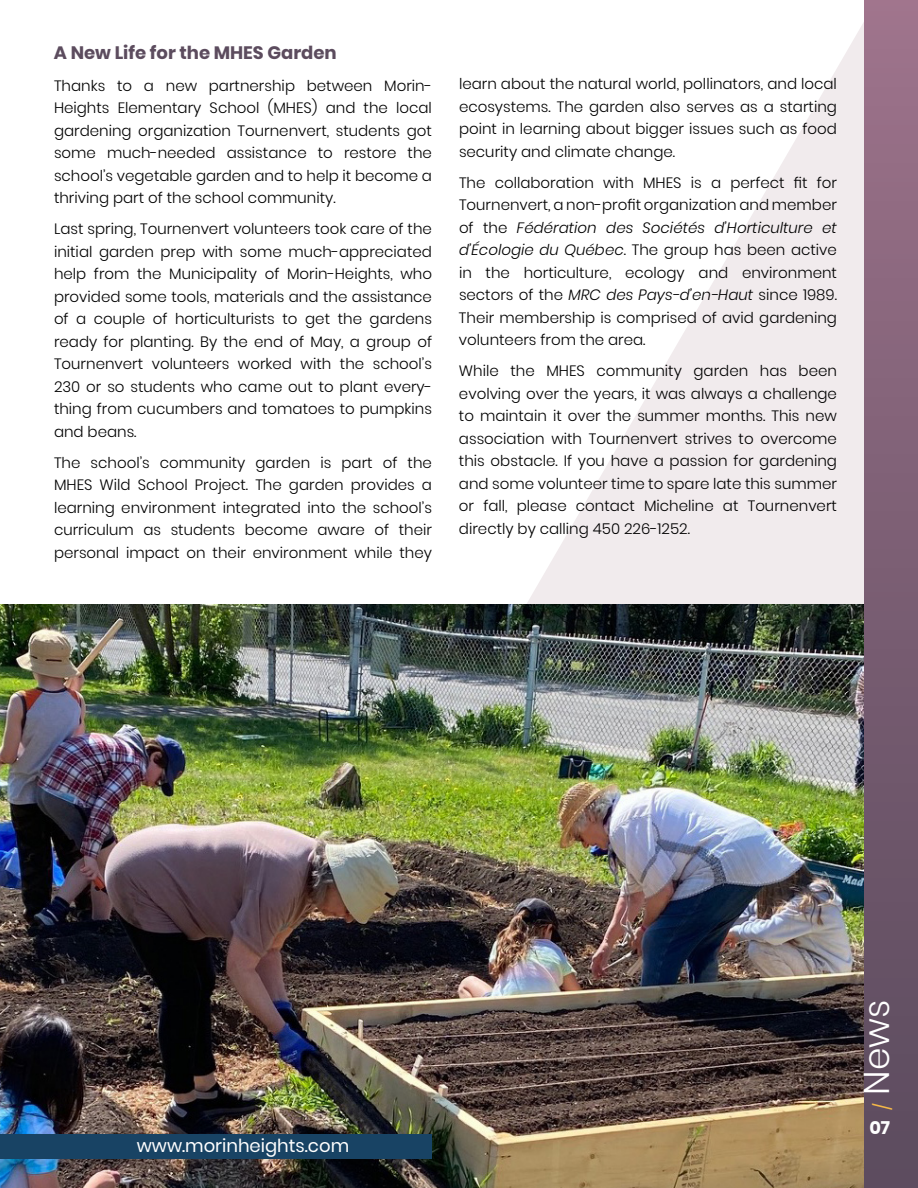
<style>
.page{position:relative;width:918px;height:1188px;background:#fff}
.page>*{position:absolute;margin:0;border:0;box-sizing:border-box;transform-origin:0 0}
.t1{font:300 36px "Poppins";color:#fff}
.t2{font:700 18px "Poppins";color:#5c4c5e}
.t3{font:18px "Poppins";color:#fff}
.t4{font:700 18px "Poppins";color:#fff}
.t5{font:300 15px/22.5px "Poppins";color:#000;text-align:justify}
.s1{font-style:italic}
.s2{font-weight:400;font-size:18px;color:#f4b848}
</style>
<div class="page">
<svg style="left:188px;top:22px;width:676px;height:583px"></svg>
<img style="left:0;top:605px;width:864px;height:583px">
<div style="left:864px;top:0;width:54px;height:1188px;background:linear-gradient(to bottom,#9d738b,#594a5d)"></div>
<div style="left:0;top:1134px;width:432px;height:25px;background:#184364"></div>
<p class="t2" style="left:54px;top:43px;width:284px">A New Life for the MHES Garden</p>
<p class="t5" style="left:54px;top:74px;width:380px">Thanks to a new partnership between Morin-Heights Elementary School (MHES) and the local gardening organization Tournenvert, students got some much-needed assistance to restore the school’s vegetable garden and to help it become a thriving part of the school community.</p>
<p class="t5" style="left:54px;top:218px;width:380px">Last spring, Tournenvert volunteers took care of the initial garden prep with some much-appreciated help from the Municipality of Morin-Heights, who provided some tools, materials and the assistance of a couple of horticulturists to get the gardens ready for planting. By the end of May, a group of Tournenvert volunteers worked with the school’s 230 or so students who came out to plant every&shy;thing from cucumbers and tomatoes to pumpkins and beans.</p>
<p class="t5" style="left:54px;top:451px;width:380px">The school’s community garden is part of the MHES Wild School Project. The garden provides a learning environment integrated into the school’s curriculum as students become aware of their personal impact on their environment while they</p>
<p class="t5" style="left:459px;top:73px;width:379px">learn about the natural world, pollinators, and local ecosystems. The garden also serves as a starting point in learning about bigger issues such as food security and climate change.</p>
<p class="t5" style="left:459px;top:171px;width:380px">The collaboration with MHES is a perfect fit for Tournenvert, a non-profit organization and member of the <span class="s1">Fédération des Sociétés d’Horticulture et d’Écologie du Québec</span>. The group has been active in the horticulture, ecology and environment sectors of the <span class="s1">MRC des Pays-d’en-Haut</span> since 1989.<br>Their membership is comprised of avid gardening volunteers from the area.</p>
<p class="t5" style="left:459px;top:360px;width:380px">While the MHES community garden has been evolving over the years, it was always a challenge to maintain it over the summer months. This new association with Tournenvert strives to overcome this obstacle. If you have a passion for gardening and some volunteer time to spare late this summer or fall, please contact Micheline at Tournenvert directly by calling 450 226-1252.</p>
<p class="t3" style="left:137px;top:1135px;width:214px">www.morinheights.com</p>
<h1 class="t1" style="left:856px;top:1110px;width:112px;rotate:-90deg"><span class="s2">/</span> News</h1>
<p class="t4" style="left:869px;top:1117px;width:22px">07</p>
</div>
